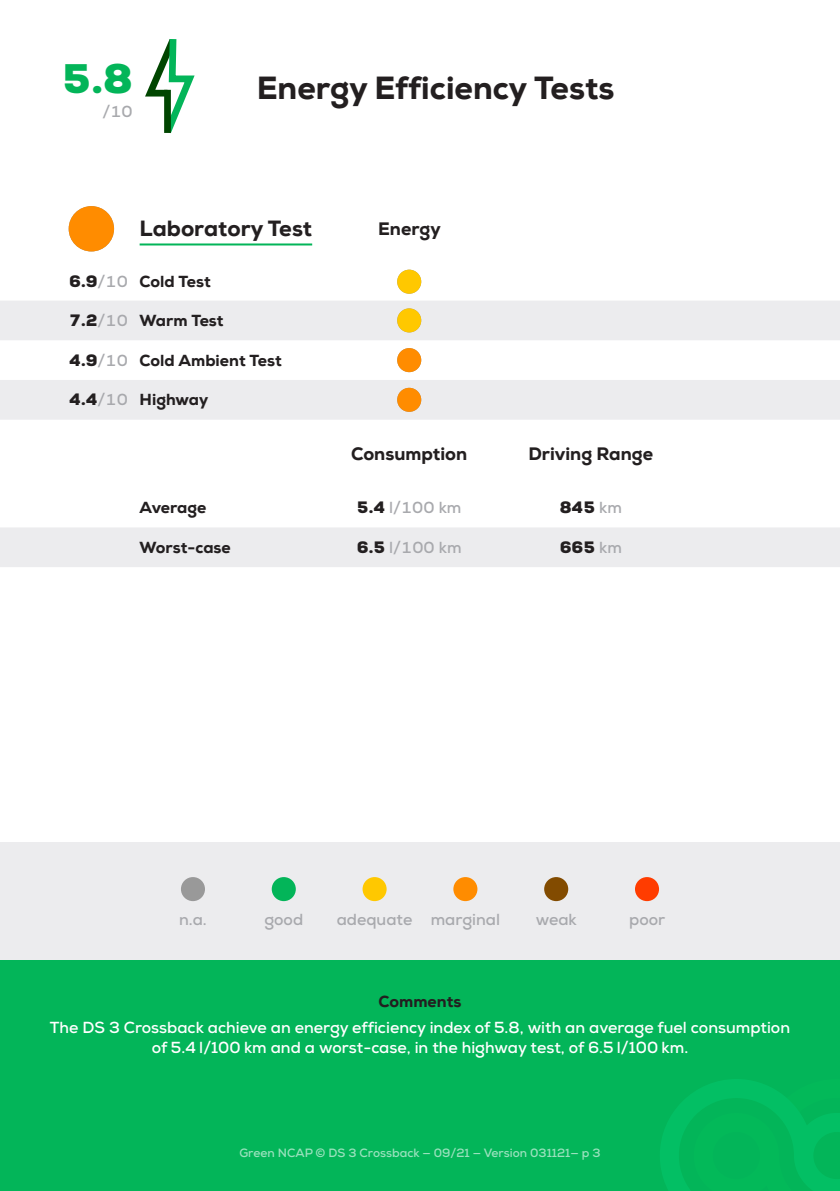
<style>
.page{position:relative;width:840px;height:1191px;background:#fff}
.page>*{position:absolute;margin:0;border:0;box-sizing:border-box;transform-origin:0 0}
.t1{font:900 40px "Nexa";color:#03b559}
.Testtitle{font:800 32px "Nexa";color:#231f20}
.TestSubtitle{font:800 22px "Nexa";color:#231f20}
.TestCategory{font:800 18px "Nexa";color:#231f20}
.CommentsBody{font:700 16px/20px "Nexa";color:#fff;text-align:center}
.t2{font:700 16px "Nexa";color:#a8a9ad}
.Testname{font:800 16px "Nexa";color:#231f20}
.t3{font:900 16px "Nexa";color:#231f20}
.CommentsTitle{font:800 16px "Nexa";color:#231f20}
.AdditionalInfo{font:700 12px "Nexa";color:#9ae1bd}
.s1{font-weight:700;color:#a8a9ad}
.s2{font-weight:900;color:#231f20}
</style>
<div class="page">
<div style="left:0;top:960px;width:839px;height:231px;background:#03b559"></div>
<div style="left:0;top:842px;width:839px;height:118px;background:#ececee"></div>
<svg style="left:660px;top:1079px;width:179px;height:112px"></svg>
<div style="left:181px;top:877px;width:24px;height:24px;background:#999;border-radius:50%"></div>
<div style="left:271px;top:877px;width:24px;height:24px;background:#03b559;border-radius:50%"></div>
<div style="left:362px;top:877px;width:24px;height:24px;background:#ffc800;border-radius:50%"></div>
<div style="left:453px;top:877px;width:24px;height:24px;background:#ff8c00;border-radius:50%"></div>
<div style="left:544px;top:877px;width:24px;height:24px;background:#824b00;border-radius:50%"></div>
<div style="left:634px;top:877px;width:24px;height:24px;background:#ff3c00;border-radius:50%"></div>
<svg style="left:145px;top:39px;width:50px;height:95px"></svg>
<div style="left:164px;top:90px;width:7px;height:43px;background:#004500"></div>
<svg style="left:0;top:301px;width:839px;height:266px"></svg>
<svg style="left:69px;top:206px;width:45px;height:45px;fill:#ff8c00"></svg>
<hr style="left:139px;top:243px;width:173px;height:2px;background:#03b559">
<svg style="left:397px;top:270px;width:24px;height:24px"></svg>
<svg style="left:397px;top:308px;width:24px;height:24px"></svg>
<div style="left:397px;top:348px;width:24px;height:24px;background:#ff8c00"></div>
<svg style="left:397px;top:388px;width:24px;height:24px"></svg>
<div style="left:69px;top:431px;width:45px;height:45px;background:#fff;border-radius:50%"></div>
<p class="t1" style="left:62px;top:52px;width:73px">5.8</p>
<p class="t2" style="left:102px;top:101px;width:32px">/10</p>
<p class="Testtitle" style="left:257px;top:68px;width:359px">Energy Efficiency Tests</p>
<p class="TestSubtitle" style="left:139px;top:215px;width:174px">Laboratory Test</p>
<p class="TestCategory" style="left:378px;top:217px;width:64px">Energy</p>
<p class="t3" style="left:69px;top:271px;width:60px">6.9<span class="s1">/10</span></p>
<p class="Testname" style="left:139px;top:271px;width:73px">Cold Test</p>
<p class="t3" style="left:69px;top:310px;width:60px">7.2<span class="s1">/10</span></p>
<p class="Testname" style="left:139px;top:310px;width:85px">Warm Test</p>
<p class="t3" style="left:69px;top:349px;width:60px">4.9<span class="s1">/10</span></p>
<p class="Testname" style="left:139px;top:350px;width:143px">Cold Ambient Test</p>
<p class="t3" style="left:69px;top:389px;width:60px">4.4<span class="s1">/10</span></p>
<p class="Testname" style="left:139px;top:390px;width:70px">Highway</p>
<p class="TestCategory" style="left:351px;top:442px;width:117px">Consumption</p>
<p class="TestCategory" style="left:528px;top:442px;width:126px">Driving Range</p>
<p class="Testname" style="left:139px;top:497px;width:68px">Average</p>
<p class="t2" style="left:357px;top:497px;width:106px"><span class="s2">5.4</span> l/100 km</p>
<p class="t3" style="left:559px;top:497px;width:64px">845 <span class="s1">km</span></p>
<p class="Testname" style="left:139px;top:537px;width:93px">Worst-case</p>
<p class="t2" style="left:356px;top:537px;width:106px"><span class="s2">6.5</span> l/100 km</p>
<p class="t3" style="left:559px;top:536px;width:64px">665 <span class="s1">km</span></p>
<p class="t2" style="left:179px;top:909px;width:29px">n.a.</p>
<p class="t2" style="left:264px;top:909px;width:40px">good</p>
<p class="t2" style="left:336px;top:909px;width:165px">adequate marginal</p>
<p class="t2" style="left:535px;top:909px;width:43px">weak</p>
<p class="t2" style="left:628px;top:909px;width:38px">poor</p>
<p class="CommentsTitle" style="left:378px;top:991px;width:84px">Comments</p>
<p class="CommentsBody" style="left:50px;top:1017px;width:741px">The DS 3 Crossback achieve an energy efficiency index of 5.8, with an average fuel consumption of 5.4 l/100 km and a worst-case, in the highway test, of 6.5 l/100 km.</p>
<p class="AdditionalInfo" style="left:239px;top:1145px;width:362px">Green NCAP © DS 3 Crossback — 09/21 — Version 031121— p 3</p>
</div>
